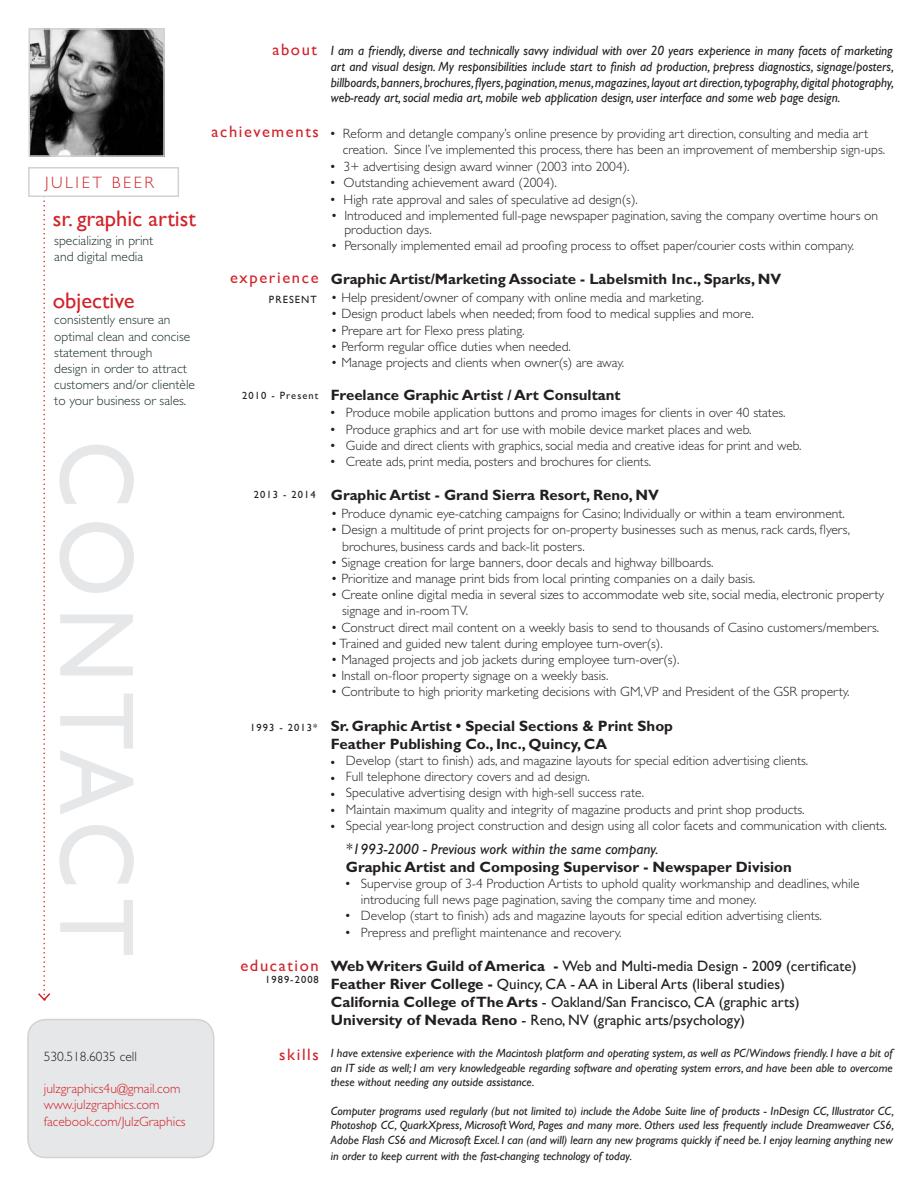
<style>
.page{position:relative;width:918px;height:1188px;background:#fff}
.page>*{position:absolute;margin:0;border:0;box-sizing:border-box;transform-origin:0 0}
.t1{font:22.5px "Gill Sans";color:#d1232a}
.t2{font:16.5px "Gill Sans";letter-spacing:.1em;color:#d1232a}
.t3{font:300 16.5px "Gill Sans";letter-spacing:.16em;color:#d1232a}
.t4{font:700 15px/18px "Gill Sans";color:#231f20}
.t5{font:15px/18px "Gill Sans";color:#231f20}
.t6{font:italic 15px "Gill Sans";color:#231f20}
.t7{font:300 13.5px/16.2px "Gill Sans";color:#231f20}
.t8{font:italic 13.5px/16.2px "Gill Sans";color:#231f20;text-align:justify;scale:.96 1}
.t9{font:300 13.5px/16.2px "Gill Sans";color:#1b3225}
.t10{font:300 13.5px/16.2px "Gill Sans";color:#d1232a}
.t11{font:italic 12px/14.4px "Gill Sans";color:#231f20;text-align:justify}
.t12{font:10.5px "Gill Sans";letter-spacing:.1em;color:#231f20}
.s1{font-weight:700}
</style>
<div class="page">
<div style="left:28px;top:1020px;width:186px;height:138px;background:#e6e7e9;border-radius:18px"></div>
<div style="left:27px;top:1019px;width:187px;height:139px;border:2px solid #d1d2d4;border-radius:18px"></div>
<svg style="left:38px;top:197px;width:13px;height:804px"></svg>
<img style="left:31px;top:31px;width:131px;height:123px">
<div style="left:28px;top:28px;width:137px;height:129px;border:2px solid #d1d2d4"></div>
<div style="left:28px;top:167px;width:151px;height:30px;background:#fff;border:2px solid #d1d2d4"></div>
<svg style="left:59px;top:445px;width:75px;height:510px"></svg>
<p class="t3" style="left:45px;top:174px;width:111px">JULIET BEER</p>
<h1 class="t1" style="left:53px;top:205px;width:145px">sr. graphic artist</h1>
<p class="t9" style="left:54px;top:233px;width:101px">specializing in print and digital media</p>
<h1 class="t1" style="left:53px;top:287px;width:83px">objective</h1>
<p class="t9" style="left:54px;top:312px;width:142px">consistently ensure an optimal clean and concise statement through<br>design in order to attract customers and/or clientèle to your business or sales.</p>
<p class="t7" style="left:44px;top:1048px;width:95px">530.518.6035 cell</p>
<p class="t10" style="left:44px;top:1081px;width:143px">julzgraphics4u@gmail.com www.julzgraphics.com facebook.com/JulzGraphics</p>
<p class="t2" style="left:272px;top:40px;width:46px">about</p>
<p class="t2" style="left:211px;top:122px;width:109px">achievements</p>
<p class="t2" style="left:230px;top:267px;width:90px">experience</p>
<p class="t12" style="left:269px;top:293px;width:49px">PRESENT</p>
<p class="t12" style="left:242px;top:389px;width:78px">2010 - Present</p>
<p class="t12" style="left:254px;top:489px;width:63px">2013 - 2014</p>
<p class="t12" style="left:250px;top:721px;width:69px">1993 - 2013*</p>
<p class="t2" style="left:240px;top:956px;width:80px">education</p>
<p class="t12" style="left:265px;top:974px;width:55px">1989-2008</p>
<p class="t2" style="left:279px;top:1045px;width:41px">skills</p>
<p class="t8" style="left:331px;top:42px;width:588px">I am a friendly, diverse and technically savvy individual with over 20 years experience in many facets of marketing art and visual design. My responsibilities include start to finish ad production, prepress diagnostics, signage/posters, billboards, banners, brochures, flyers, pagination, menus, magazines, layout art direction, typography, digital photography,</p>
<p class="t8" style="left:331px;top:89px;width:532px">web-ready art, social media art, mobile web application design, user interface and some web page design.</p>
<p class="t7" style="left:343px;top:125px;width:544px;text-indent:-13px">• Reform and detangle company’s online presence by providing art direction, consulting and media art creation. Since I’ve implemented this process, there has been an improvement of membership sign-ups.</p>
<p class="t7" style="left:329px;top:158px;width:302px">• 3+ advertising design award winner (2003 into 2004).</p>
<p class="t7" style="left:329px;top:175px;width:229px">• Outstanding achievement award (2004).</p>
<p class="t7" style="left:329px;top:191px;width:310px">• High rate approval and sales of speculative ad design(s).</p>
<p class="t7" style="left:344px;top:209px;width:535px;line-height:13.5px;text-indent:-14px">• Introduced and implemented full-page newspaper pagination, saving the company overtime hours on production days.</p>
<p class="t7" style="left:331px;top:238px;width:525px">• Personally implemented email ad proofing process to offset paper/courier costs within company.</p>
<p class="t4" style="left:331px;top:270px;width:452px">Graphic Artist/Marketing Associate - Labelsmith Inc., Sparks, NV</p>
<p class="t7" style="left:331px;top:290px;width:374px">• Help president/owner of company with online media and marketing.</p>
<p class="t7" style="left:331px;top:306px;width:425px">• Design product labels when needed; from food to medical supplies and more.</p>
<p class="t7" style="left:331px;top:322px;width:195px">• Prepare art for Flexo press plating.</p>
<p class="t7" style="left:331px;top:338px;width:242px">• Perform regular office duties when needed.</p>
<p class="t7" style="left:331px;top:354px;width:295px">• Manage projects and clients when owner(s) are away.</p>
<p class="t4" style="left:331px;top:385px;width:291px">Freelance Graphic Artist / Art Consultant</p>
<p class="t7" style="left:329px;top:405px;width:458px">• Produce mobile application buttons and promo images for clients in over 40 states.</p>
<p class="t7" style="left:329px;top:421px;width:424px">• Produce graphics and art for use with mobile device market places and web.</p>
<p class="t7" style="left:329px;top:437px;width:474px">• Guide and direct clients with graphics, social media and creative ideas for print and web.</p>
<p class="t7" style="left:329px;top:453px;width:323px">• Create ads, print media, posters and brochures for clients.</p>
<p class="t4" style="left:331px;top:486px;width:329px">Graphic Artist - Grand Sierra Resort, Reno, NV</p>
<p class="t7" style="left:331px;top:506px;width:516px">• Produce dynamic eye-catching campaigns for Casino; Individually or within a team environment.</p>
<p class="t7" style="left:342px;top:522px;width:509px;text-indent:-11px">• Design a multitude of print projects for on-property businesses such as menus, rack cards, flyers, brochures, business cards and back-lit posters.</p>
<p class="t7" style="left:331px;top:554px;width:384px">• Signage creation for large banners, door decals and highway billboards.</p>
<p class="t7" style="left:331px;top:570px;width:426px">• Prioritize and manage print bids from local printing companies on a daily basis.</p>
<p class="t7" style="left:342px;top:587px;width:544px;text-indent:-11px">• Create online digital media in several sizes to accommodate web site, social media, electronic property signage and in-room TV.</p>
<p class="t7" style="left:331px;top:619px;width:550px">• Construct direct mail content on a weekly basis to send to thousands of Casino customers/members.</p>
<p class="t7" style="left:331px;top:635px;width:333px">• Trained and guided new talent during employee turn-over(s).</p>
<p class="t7" style="left:331px;top:651px;width:350px">• Managed projects and job jackets during employee turn-over(s).</p>
<p class="t7" style="left:331px;top:668px;width:279px">• Install on-floor property signage on a weekly basis.</p>
<p class="t7" style="left:331px;top:684px;width:520px">• Contribute to high priority marketing decisions with GM,VP and President of the GSR property.</p>
<p class="t4" style="left:331px;top:717px;width:344px">Sr. Graphic Artist • Special Sections &amp; Print Shop<br>Feather Publishing Co., Inc., Quincy, CA</p>
<p class="t7" style="left:329px;top:753px;width:480px">• Develop (start to finish) ads, and magazine layouts for special edition advertising clients.</p>
<p class="t7" style="left:329px;top:769px;width:262px">• Full telephone directory covers and ad design.</p>
<p class="t7" style="left:329px;top:785px;width:316px">• Speculative advertising design with high-sell success rate.</p>
<p class="t7" style="left:329px;top:801px;width:477px">• Maintain maximum quality and integrity of magazine products and print shop products.</p>
<p class="t7" style="left:329px;top:817px;width:559px">• Special year-long project construction and design using all color facets and communication with clients.</p>
<p class="t6" style="left:346px;top:840px;width:314px">*1993-2000 - Previous work within the same company.</p>
<p class="t4" style="left:346px;top:858px;width:447px">Graphic Artist and Composing Supervisor - Newspaper Division</p>
<p class="t7" style="left:361px;top:876px;width:500px;text-indent:-16px">• Supervise group of 3-4 Production Artists to uphold quality workmanship and deadlines, while introducing full news page pagination, saving the company time and money.</p>
<p class="t7" style="left:344px;top:908px;width:479px">• Develop (start to finish) ads and magazine layouts for special edition advertising clients.</p>
<p class="t7" style="left:344px;top:924px;width:279px">• Prepress and preflight maintenance and recovery.</p>
<p class="t5" style="left:331px;top:957px;width:527px"><span class="s1">Web Writers Guild of America -</span> Web and Multi-media Design - 2009 (certificate)<br><span class="s1">Feather River College -</span> Quincy, CA - AA in Liberal Arts (liberal studies)<br><span class="s1">California College of The Arts</span> - Oakland/San Francisco, CA (graphic arts)<br><span class="s1">University of Nevada Reno</span> - Reno, NV (graphic arts/psychology)</p>
<p class="t11" style="left:331px;top:1046px;width:563px">I have extensive experience with the Macintosh platform and operating system, as well as PC/Windows friendly. I have a bit of an IT side as well; I am very knowledgeable regarding software and operating system errors, and have been able to overcome these without needing any outside assistance.</p>
<p class="t11" style="left:331px;top:1104px;width:565px">Computer programs used regularly (but not limited to) include the Adobe Suite line of products - InDesign CC, Illustrator CC, Photoshop CC, QuarkXpress, Microsoft Word, Pages and many more. Others used less frequently include Dreamweaver CS6, Adobe Flash CS6 and Microsoft Excel. I can (and will) learn any new programs quickly if need be. I enjoy learning anything new</p>
<p class="t11" style="left:331px;top:1149px;width:303px">in order to keep current with the fast-changing technology of today.</p>
</div>
